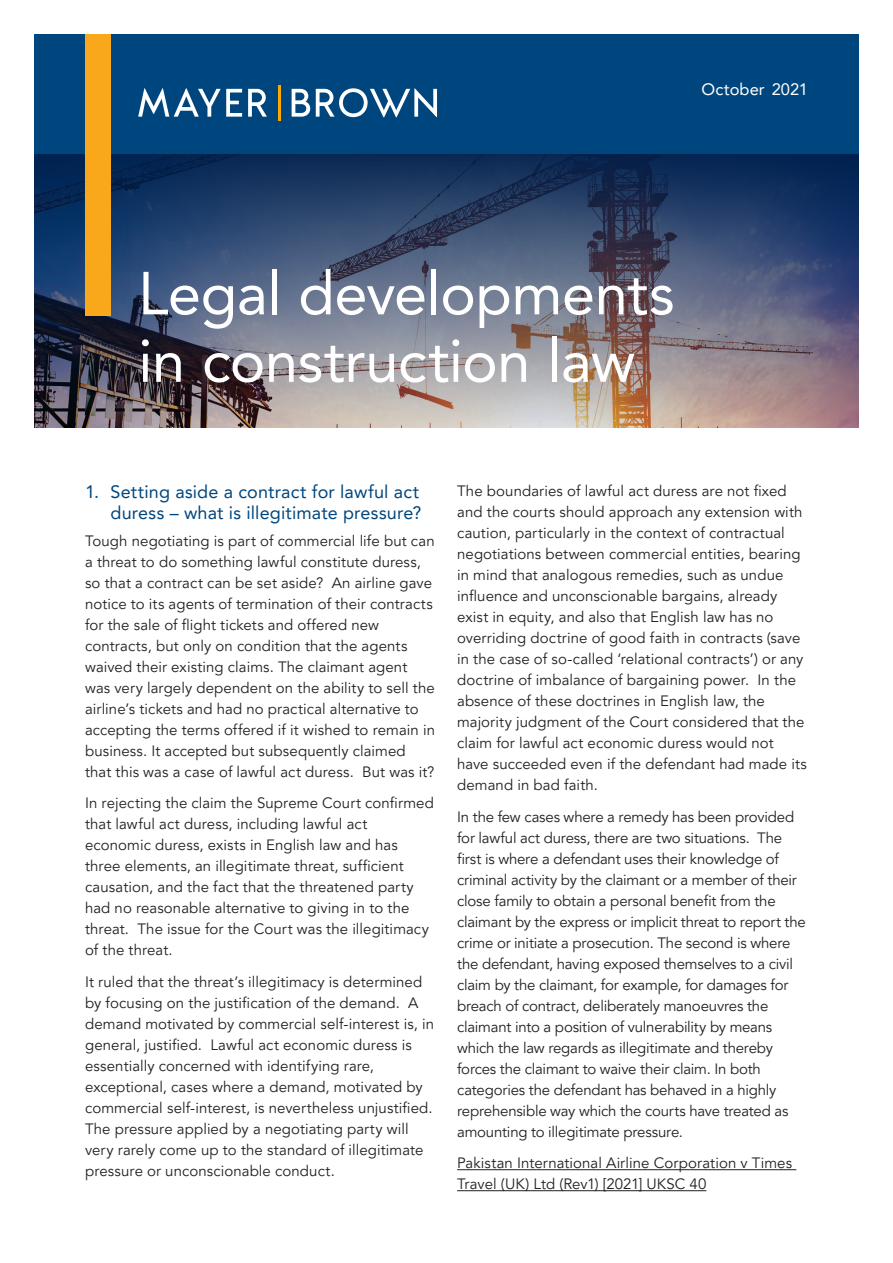
<style>
.page{position:relative;width:893px;height:1263px;background:#fff}
.page>*{position:absolute;margin:0;border:0;box-sizing:border-box;transform-origin:0 0}
.Brochure_Title_Mediu{font:60px/67.5px "Avenir LT Pro";letter-spacing:-.01em;color:#fff}
.Subhead_L2{font:18px/21px "Avenir LT Pro";letter-spacing:.01em;color:#00467e;text-align:right}
.Document_name{font:16.5px "Avenir LT Pro";letter-spacing:.005em;color:#fff}
.Body_copy{font:15px/21px "Avenir LT Pro";letter-spacing:.005em;color:#231f20}
.Body_copy-2{font:15px/21px "Avenir LT Pro";letter-spacing:-.015em;color:#231f20}
</style>
<div class="page">
<hr style="left:457px;top:1169px;width:339px;height:1px;background:#231f20">
<hr style="left:457px;top:1190px;width:249px;height:1px;background:#231f20">
<img style="left:34px;top:153px;width:825px;height:274px">
<div style="left:34px;top:34px;width:825px;height:119px;background:#00467e"></div>
<div style="left:85px;top:34px;width:25px;height:282px;background:#f9a71b"></div>
<svg style="left:138px;top:88px;width:104px;height:29px"></svg>
<svg style="left:248px;top:89px;width:19px;height:28px"></svg>
<svg style="left:292px;top:89px;width:18px;height:28px"></svg>
<svg style="left:316px;top:88px;width:121px;height:29px"></svg>
<hr style="left:278px;top:85px;width:2px;height:35px;background:#ffa700">
<p class="Document_name" style="left:701px;top:80px;width:108px">October 2021</p>
<p class="Brochure_Title_Mediu" style="left:138px;top:259px;width:538px">Legal developments in construction law</p>
<p class="Subhead_L2" style="left:85px;top:481px;width:338px">1. Setting aside a contract for lawful act duress – what is illegitimate pressure?</p>
<p class="Body_copy" style="left:85px;top:530px;width:351px">Tough negotiating is part of commercial life but can a threat to do something lawful constitute duress, so that a contract can be set aside? An airline gave notice to its agents of termination of their contracts for the sale of flight tickets and offered new contracts, but only on condition that the agents waived their existing claims. The claimant agent was very largely dependent on the ability to sell the airline’s tickets and had no practical alternative to accepting the terms offered if it wished to remain in business. It accepted but subsequently claimed that this was a case of lawful act duress. But was it?</p>
<p class="Body_copy" style="left:85px;top:793px;width:350px">In rejecting the claim the Supreme Court confirmed that lawful act duress, including lawful act economic duress, exists in English law and has three elements, an illegitimate threat, sufficient causation, and the fact that the threatened party had no reasonable alternative to giving in to the threat. The issue for the Court was the illegitimacy of the threat.</p>
<p class="Body_copy" style="left:85px;top:971px;width:351px">It ruled that the threat’s illegitimacy is determined by focusing on the justification of the demand. A demand motivated by commercial self-interest is, in general, justified. Lawful act economic duress is essentially concerned with identifying rare, exceptional, cases where a demand, motivated by commercial self-interest, is nevertheless unjustified.<br>The pressure applied by a negotiating party will very rarely come up to the standard of illegitimate pressure or unconscionable conduct.</p>
<p class="Body_copy" style="left:457px;top:481px;width:351px">The boundaries of lawful act duress are not fixed and the courts should approach any extension with caution, particularly in the context of contractual negotiations between commercial entities, bearing in mind that analogous remedies, such as undue influence and unconscionable bargains, already exist in equity, and also that English law has no overriding doctrine of good faith in contracts (save in the case of so-called ‘relational contracts’) or any doctrine of imbalance of bargaining power. In the absence of these doctrines in English law, the majority judgment of the Court considered that the claim for lawful act economic duress would not have succeeded even if the defendant had made its demand in bad faith.</p>
<p class="Body_copy-2" style="left:457px;top:806px;width:350px">In the few cases where a remedy has been provided for lawful act duress, there are two situations. The first is where a defendant uses their knowledge of criminal activity by the claimant or a member of their close family to obtain a personal benefit from the claimant by the express or implicit threat to report the crime or initiate a prosecution. The second is where the defendant, having exposed themselves to a civil claim by the claimant, for example, for damages for breach of contract, deliberately manoeuvres the claimant into a position of vulnerability by means which the law regards as illegitimate and thereby forces the claimant to waive their claim. In both categories the defendant has behaved in a highly reprehensible way which the courts have treated as amounting to illegitimate pressure.</p>
<p class="Body_copy" style="left:457px;top:1153px;width:337px">Pakistan International Airline Corporation v Times<br>Travel (UK) Ltd (Rev1) [2021] UKSC 40</p>
</div>
